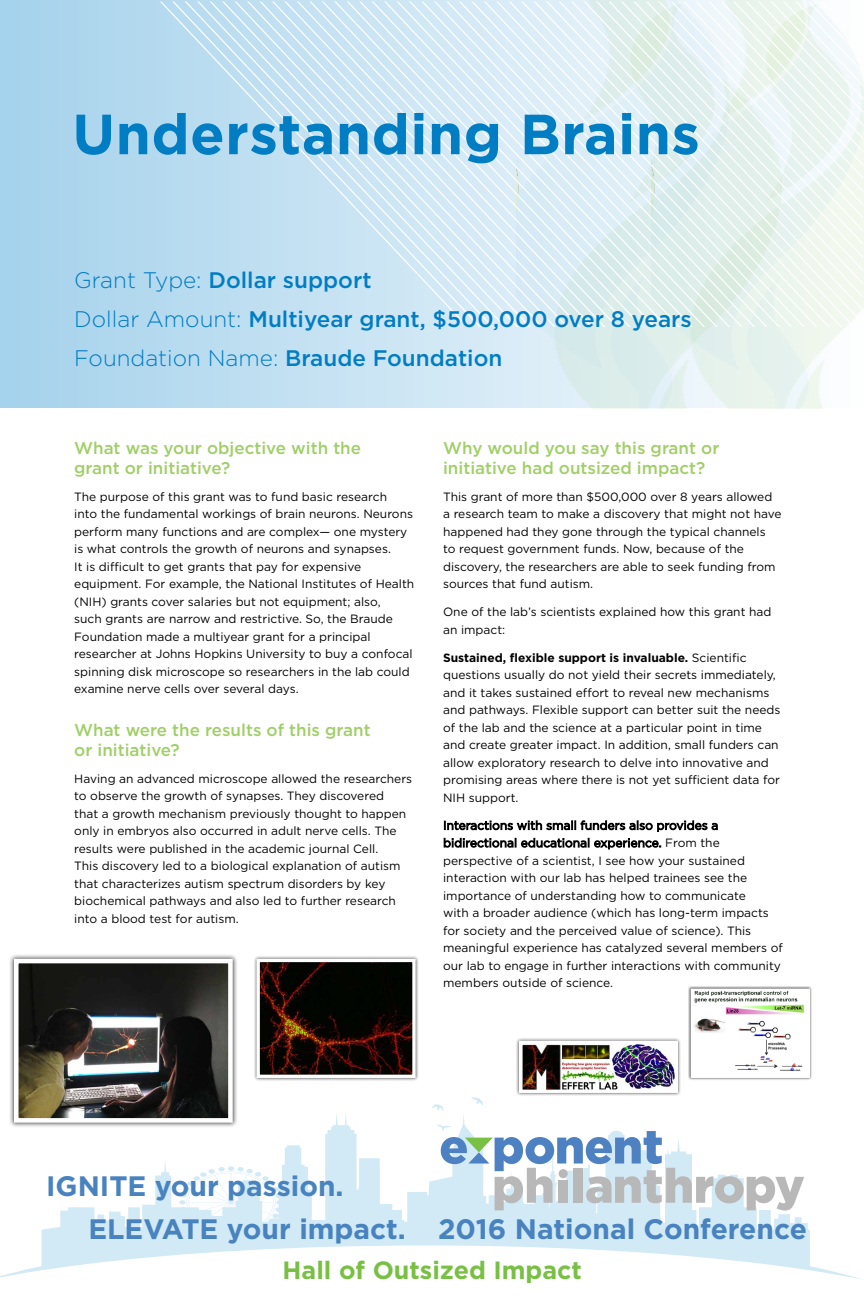
<style>
.page{position:relative;width:864px;height:1296px;background:#fff}
.page>*{position:absolute;margin:0;border:0;box-sizing:border-box;transform-origin:0 0}
.t1{font:700 56.5px "Gotham";letter-spacing:.01em;color:#007dc3}
.t2{font:700 28.15px/42.5px "Gotham";color:#4883bf}
.t3{font:700 25px "Gotham";color:#78c043}
.t4{font:500 22.5px/39px "Gotham";color:#007dc3}
.t5{font:500 17px/20.4px "Gotham";color:#a0cf67}
.t6{font:12px/17.5px "Gotham";color:#000}
.s1{font-weight:300}
.s2{font-weight:700}
</style>
<div class="page">
<svg style="left:0;top:0;width:516px;height:408px;background:#b5daef"></svg>
<div style="left:115px;top:2px;width:40px;height:325px;background:#b2d8ee"></div>
<svg style="left:155px;top:2px;width:709px;height:325px;background:#d7ebf2"></svg>
<svg style="left:0;top:1114px;width:862px;height:166px"></svg>
<svg style="left:179px;top:1166px;width:96px;height:39px"></svg>
<svg style="left:472px;top:1098px;width:11px;height:7px"></svg>
<svg style="left:432px;top:1104px;width:11px;height:7px"></svg>
<svg style="left:436px;top:1125px;width:368px;height:86px"></svg>
<div style="left:559px;top:1169px;width:9px;height:9px;background:#b8b8b9;border-radius:50%"></div>
<svg style="left:444px;top:820px;width:274px;height:12px"></svg>
<svg style="left:444px;top:838px;width:217px;height:12px"></svg>
<div style="left:253px;top:955px;width:166px;height:127px;background:#000;opacity:.75"></div>
<img style="left:261px;top:963px;width:151px;height:111px">
<div style="left:257px;top:959px;width:159px;height:119px;border:3px solid #fff"></div>
<div style="left:515px;top:1037px;width:166px;height:59px;background:#000;opacity:.75"></div>
<img style="left:523px;top:1045px;width:151px;height:44px">
<div style="left:519px;top:1041px;width:159px;height:52px;border:3px solid #fff"></div>
<div style="left:9px;top:954px;width:229px;height:174px;background:#000;opacity:.75"></div>
<img style="left:20px;top:965px;width:207px;height:152px">
<div style="left:14px;top:959px;width:219px;height:164px;border:5px solid #fff"></div>
<div style="left:688px;top:986px;width:125px;height:95px;background:#000;opacity:.75"></div>
<img style="left:694px;top:992px;width:113px;height:83px">
<h1 class="t1" style="left:72px;top:102px;width:629px">Understanding Brains</h1>
<h3 class="t4" style="left:74px;top:260px;width:619px"><span class="s1">Grant Type:</span> Dollar support<br><span class="s1">Dollar Amount:</span> Multiyear grant, $500,000 over 8 years<br><span class="s1">Foundation Name:</span> Braude Foundation</h3>
<h3 class="t5" style="left:74px;top:437px;width:288px">What was your objective with the grant or initiative?</h3>
<p class="t6" style="left:74px;top:487px;width:342px">The purpose of this grant was to fund basic research<br>into the fundamental workings of brain neurons. Neurons perform many functions and are complex— one mystery is what controls the growth of neurons and synapses.<br>It is difficult to get grants that pay for expensive equipment. For example, the National Institutes of Health (NIH) grants cover salaries but not equipment; also,<br>such grants are narrow and restrictive. So, the Braude Foundation made a multiyear grant for a principal researcher at Johns Hopkins University to buy a confocal spinning disk microscope so researchers in the lab could examine nerve cells over several days.</p>
<h3 class="t5" style="left:74px;top:719px;width:298px">What were the results of this grant or initiative?</h3>
<p class="t6" style="left:74px;top:770px;width:339px">Having an advanced microscope allowed the researchers to observe the growth of synapses. They discovered<br>that a growth mechanism previously thought to happen only in embryos also occurred in adult nerve cells. The results were published in the academic journal Cell.<br>This discovery led to a biological explanation of autism that characterizes autism spectrum disorders by key biochemical pathways and also led to further research into a blood test for autism.</p>
<h3 class="t5" style="left:443px;top:437px;width:278px">Why would you say this grant or initiative had outsized impact?</h3>
<p class="t6" style="left:443px;top:487px;width:340px">This grant of more than $500,000 over 8 years allowed a research team to make a discovery that might not have happened had they gone through the typical channels<br>to request government funds. Now, because of the discovery, the researchers are able to seek funding from sources that fund autism.</p>
<p class="t6" style="left:443px;top:603px;width:330px">One of the lab’s scientists explained how this grant had an impact:</p>
<p class="t6" style="left:443px;top:648px;width:339px"><span class="s2">Sustained, flexible support is invaluable.</span> Scientific questions usually do not yield their secrets immediately, and it takes sustained effort to reveal new mechanisms and pathways. Flexible support can better suit the needs of the lab and the science at a particular point in time and create greater impact. In addition, small funders can allow exploratory research to delve into innovative and promising areas where there is not yet sufficient data for NIH support.</p>
<p class="t6" style="left:443px;top:834px;width:341px;text-indent:222px">From the perspective of a scientist, I see how your sustained interaction with our lab has helped trainees see the importance of understanding how to communicate<br>with a broader audience (which has long-term impacts for society and the perceived value of science). This meaningful experience has catalyzed several members of our lab to engage in further interactions with community members outside of science.</p>
<h2 class="t2" style="left:88px;top:1165px;width:720px;text-indent:-42px">IGNITE your passion.<br>ELEVATE your impact. 2016 National Conference</h2>
<h3 class="t3" style="left:283px;top:1256px;width:301px">Hall of Outsized Impact</h3>
</div>
